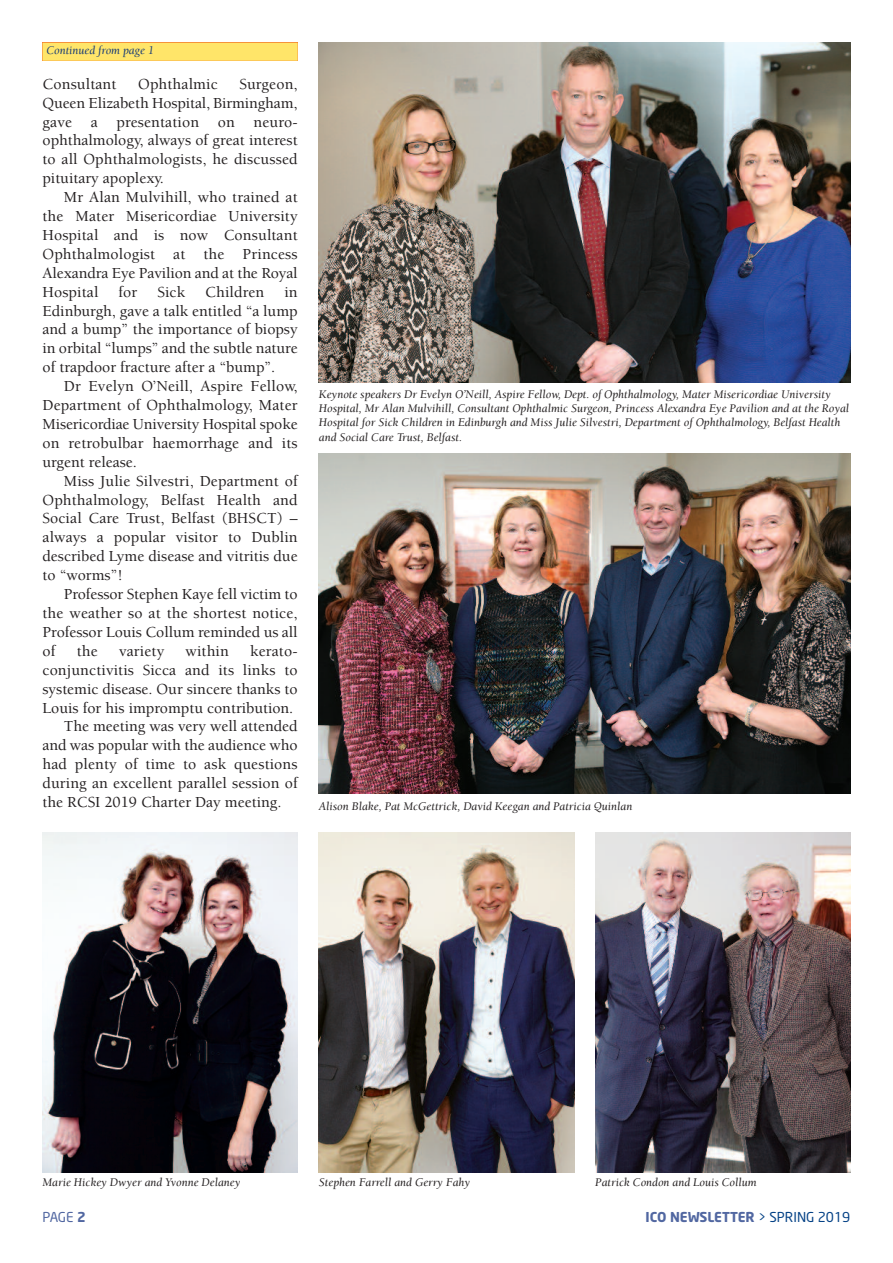
<style>
.page{position:relative;width:893px;height:1263px;background:#fff}
.page>*{position:absolute;margin:0;border:0;box-sizing:border-box;transform-origin:0 0}
.t1{font:500 15.75px/18.9px "Berkeley";color:#231f20;text-align:justify}
.t2{font:700 13.5px "Neo Sans";color:#5167a1}
.t3{font:13.5px "Neo Sans";color:#5167a1}
.t4{font:italic 12px/14.4px "Berkeley";color:#231f20}
.t5{font:italic 12px "Berkeley";color:#183b77}
.s1{font-weight:700}
.s2{font-weight:400;color:#054286}
</style>
<div class="page">
<div style="left:43px;top:43px;width:255px;height:18px;background:#ffe569"></div>
<img style="left:319px;top:43px;width:531px;height:340px">
<img style="left:319px;top:453px;width:531px;height:341px">
<img style="left:43px;top:832px;width:255px;height:341px">
<img style="left:319px;top:832px;width:255px;height:341px">
<img style="left:595px;top:832px;width:255px;height:341px">
<p class="t5" style="left:46px;top:46px;width:109px">Continued from page 1</p>
<p class="t1" style="left:43px;top:76px;width:75px">Consultant</p>
<p class="t1" style="left:138px;top:76px;width:81px">Ophthalmic</p>
<p class="t1" style="left:43px;top:76px;width:257px;text-indent:197px">Surgeon, Queen Elizabeth Hospital, Birmingham, gave a presentation on neuro&shy;ophthalmology, always of great interest to all Ophthalmologists, he discussed pituitary apoplexy.</p>
<p class="t1" style="left:43px;top:189px;width:257px;text-indent:21px">Mr Alan Mulvihill, who trained at the Mater Misericordiae University Hospital and is now Consultant Ophthalmologist at the Princess Alexandra Eye Pavilion and at the Royal Hospital</p>
<p class="t1" style="left:118px;top:284px;width:20px">for</p>
<p class="t1" style="left:157px;top:284px;width:29px">Sick</p>
<p class="t1" style="left:205px;top:284px;width:61px">Children</p>
<p class="t1" style="left:43px;top:284px;width:257px;text-indent:242px">in Edinburgh, gave a talk entitled “a lump and a bump” the importance of biopsy in orbital “lumps” and the subtle nature of trapdoor fracture after a “bump”.</p>
<p class="t1" style="left:43px;top:378px;width:257px;text-indent:21px">Dr Evelyn O’Neill, Aspire Fellow, Department of Ophthalmology, Mater Misericordiae University Hospital spoke on retrobulbar haemorrhage and its urgent release.</p>
<p class="t1" style="left:43px;top:473px;width:257px;text-indent:21px">Miss Julie Silvestri, Department of Ophthalmology, Belfast Health and Social Care Trust, Belfast (BHSCT) – always a popular visitor to Dublin described Lyme disease and vitritis due to “worms”!</p>
<p class="t1" style="left:43px;top:586px;width:257px;text-indent:21px">Professor Stephen Kaye fell victim to the weather so at the shortest notice, Professor Louis Collum reminded us all of</p>
<p class="t1" style="left:77px;top:643px;width:23px">the</p>
<p class="t1" style="left:119px;top:643px;width:47px">variety</p>
<p class="t1" style="left:186px;top:643px;width:45px">within</p>
<p class="t1" style="left:250px;top:643px;width:49px">kerato-</p>
<p class="t1" style="left:43px;top:662px;width:257px">conjunctivitis Sicca and its links to</p>
<p class="t1" style="left:43px;top:680px;width:257px">systemic disease. Our sincere thanks to</p>
<p class="t1" style="left:43px;top:699px;width:252px">Louis for his impromptu contribution.</p>
<p class="t1" style="left:64px;top:718px;width:235px">The meeting was very well attended</p>
<p class="t1" style="left:43px;top:737px;width:257px">and was popular with the audience who</p>
<p class="t1" style="left:43px;top:756px;width:257px">had plenty of time to ask questions</p>
<p class="t1" style="left:43px;top:775px;width:257px">during an excellent parallel session of</p>
<p class="t1" style="left:43px;top:794px;width:240px">the RCSI 2019 Charter Day meeting.</p>
<p class="t4" style="left:319px;top:388px;width:532px">Keynote speakers Dr Evelyn O’Neill, Aspire Fellow, Dept. of Ophthalmology, Mater Misericordiae University Hospital, Mr Alan Mulvihill, Consultant Ophthalmic Surgeon, Princess Alexandra Eye Pavilion and at the Royal Hospital for Sick Children in Edinburgh and Miss Julie Silvestri, Department of Ophthalmology, Belfast Health and Social Care Trust, Belfast.</p>
<p class="t4" style="left:319px;top:800px;width:315px">Alison Blake, Pat McGettrick, David Keegan and Patricia Quinlan</p>
<p class="t4" style="left:43px;top:1176px;width:199px">Marie Hickey Dwyer and Yvonne Delaney</p>
<p class="t4" style="left:319px;top:1176px;width:153px">Stephen Farrell and Gerry Fahy</p>
<p class="t4" style="left:595px;top:1176px;width:163px">Patrick Condon and Louis Collum</p>
<p class="t3" style="left:43px;top:1210px;width:45px">PAGE <span class="s1">2</span></p>
<p class="t2" style="left:646px;top:1210px;width:206px">ICO NEWSLETTER <span class="s2">&gt; SPRING 2019</span></p>
</div>
